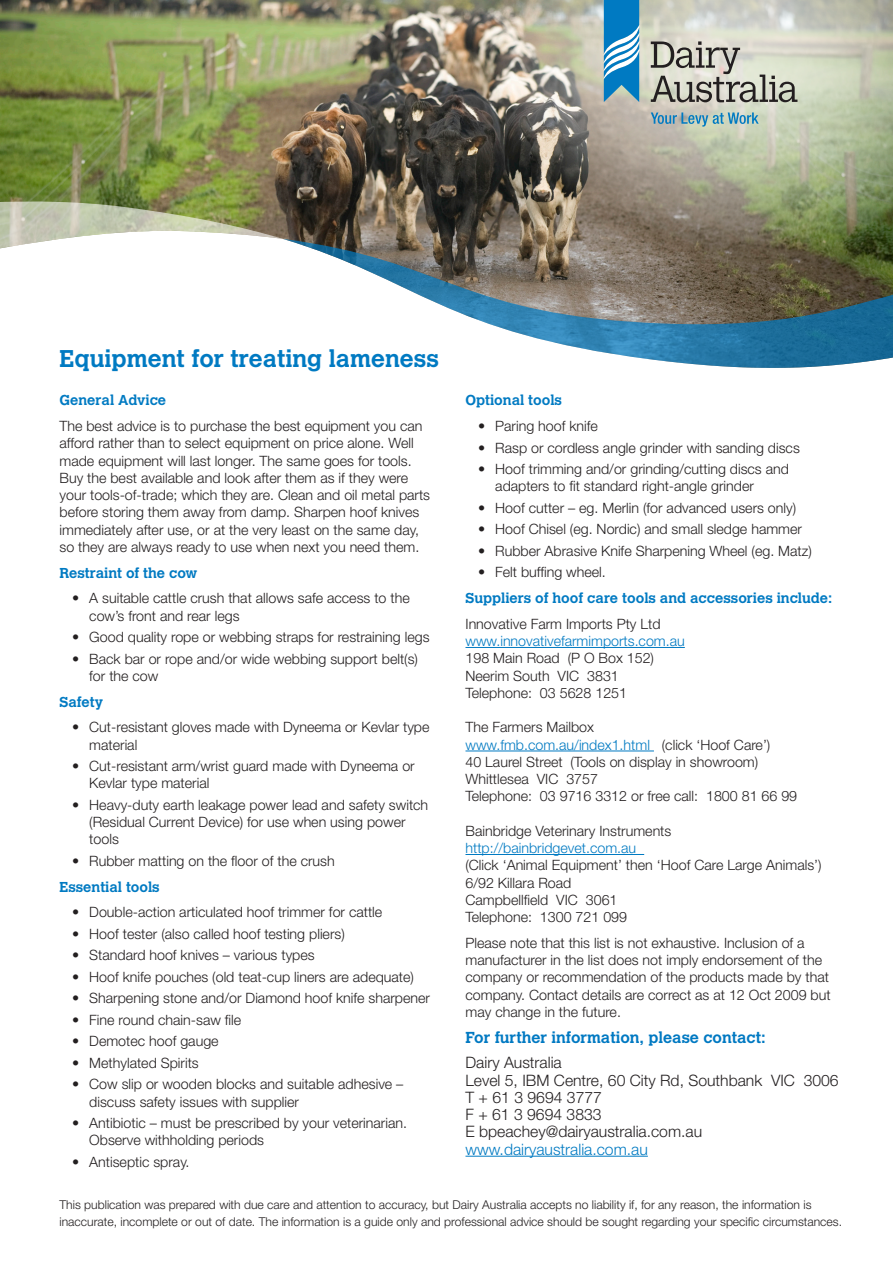
<style>
.page{position:relative;width:893px;height:1263px;background:#fff}
.page>*{position:absolute;margin:0;border:0;box-sizing:border-box;transform-origin:0 0}
.MAIN_HEADER{font:700 24px "Calvert MT Std";color:#007ac2}
.t1{font:300 15.75px "Helvetica Neue LT Std";color:#231f20}
.t2{font:700 15.75px "Calvert MT Std";color:#0079c2}
.t3{font:300 15.75px "Helvetica Neue LT Std";color:#007ac2}
.t4{font:300 14.25px/17.2px "Helvetica Neue LT Std";color:#231f20}
.t5{font:700 14.25px "Calvert MT Std";color:#007ac2}
.t6{font:300 14.25px "Helvetica Neue LT Std";color:#007ac2}
.t7{font:300 12.15px/17.2px "Helvetica Neue LT Std";color:#231f20}
.s1{color:#231f20}
</style>
<div class="page">
<img style="left:0;top:0;width:496px;height:239px">
<svg style="left:283px;top:239px;width:610px;height:129px"></svg>
<svg style="left:0;top:200px;width:283px;height:49px"></svg>
<img style="left:496px;top:0;width:397px;height:250px">
<hr style="left:465px;top:647px;width:220px;height:1px;background:#007ac2">
<hr style="left:465px;top:751px;width:189px;height:1px;background:#007ac2">
<hr style="left:465px;top:854px;width:179px;height:1px;background:#007ac2">
<hr style="left:465px;top:1156px;width:183px;height:1px;background:#007ac2">
<svg style="left:651px;top:41px;width:146px;height:61px;background:#b4b4a9"></svg>
<svg style="left:604px;top:0;width:35px;height:102px;background:#3c96ca"></svg>
<svg style="left:651px;top:112px;width:108px;height:15px;background:#93b5bc"></svg>
<p class="MAIN_HEADER" style="left:60px;top:343px;width:381px">Equipment for treating lameness</p>
<p class="t5" style="left:60px;top:391px;width:108px">General Advice</p>
<p class="t4" style="left:60px;top:417px;width:372px">The best advice is to purchase the best equipment you can afford rather than to select equipment on price alone. Well made equipment will last longer. The same goes for tools.<br>Buy the best available and look after them as if they were your tools-of-trade; which they are. Clean and oil metal parts before storing them away from damp. Sharpen hoof knives immediately after use, or at the very least on the same day, so they are always ready to use when next you need them.</p>
<p class="t5" style="left:60px;top:563px;width:139px">Restraint of the cow</p>
<p class="t4" style="left:89px;top:589px;width:322px;text-indent:-17px">• A suitable cattle crush that allows safe access to the cow’s front and rear legs</p>
<p class="t4" style="left:72px;top:628px;width:359px">• Good quality rope or webbing straps for restraining legs</p>
<p class="t4" style="left:89px;top:649px;width:330px;text-indent:-17px">• Back bar or rope and/or wide webbing support belt(s) for the cow</p>
<p class="t5" style="left:60px;top:692px;width:45px">Safety</p>
<p class="t4" style="left:89px;top:718px;width:342px;text-indent:-17px">• Cut-resistant gloves made with Dyneema or Kevlar type material</p>
<p class="t4" style="left:89px;top:757px;width:327px;text-indent:-17px">• Cut-resistant arm/wrist guard made with Dyneema or<br>Kevlar type material</p>
<p class="t4" style="left:89px;top:796px;width:340px;text-indent:-17px">• Heavy-duty earth leakage power lead and safety switch (Residual Current Device) for use when using power tools</p>
<p class="t4" style="left:72px;top:852px;width:264px">• Rubber matting on the floor of the crush</p>
<p class="t5" style="left:60px;top:877px;width:102px">Essential tools</p>
<p class="t4" style="left:72px;top:903px;width:311px">• Double-action articulated hoof trimmer for cattle</p>
<p class="t4" style="left:72px;top:925px;width:274px">• Hoof tester (also called hoof testing pliers)</p>
<p class="t4" style="left:72px;top:946px;width:244px">• Standard hoof knives – various types</p>
<p class="t4" style="left:72px;top:968px;width:343px">• Hoof knife pouches (old teat-cup liners are adequate)</p>
<p class="t4" style="left:72px;top:989px;width:359px">• Sharpening stone and/or Diamond hoof knife sharpener</p>
<p class="t4" style="left:72px;top:1011px;width:171px">• Fine round chain-saw file</p>
<p class="t4" style="left:72px;top:1032px;width:148px">• Demotec hoof gauge</p>
<p class="t4" style="left:72px;top:1054px;width:128px">• Methylated Spirits</p>
<p class="t4" style="left:89px;top:1075px;width:316px;text-indent:-17px">• Cow slip or wooden blocks and suitable adhesive – discuss safety issues with supplier</p>
<p class="t4" style="left:89px;top:1114px;width:319px;text-indent:-17px">• Antibiotic – must be prescribed by your veterinarian.<br>Observe withholding periods</p>
<p class="t4" style="left:72px;top:1153px;width:119px">• Antiseptic spray.</p>
<p class="t5" style="left:465px;top:391px;width:98px">Optional tools</p>
<p class="t4" style="left:478px;top:417px;width:121px">• Paring hoof knife</p>
<p class="t4" style="left:478px;top:438px;width:323px">• Rasp or cordless angle grinder with sanding discs</p>
<p class="t4" style="left:495px;top:460px;width:295px;text-indent:-17px">• Hoof trimming and/or grinding/cutting discs and adapters to fit standard right-angle grinder</p>
<p class="t4" style="left:478px;top:499px;width:319px">• Hoof cutter – eg. Merlin (for advanced users only)</p>
<p class="t4" style="left:478px;top:520px;width:325px">• Hoof Chisel (eg. Nordic) and small sledge hammer</p>
<p class="t4" style="left:478px;top:542px;width:335px">• Rubber Abrasive Knife Sharpening Wheel (eg. Matz)</p>
<p class="t4" style="left:478px;top:563px;width:129px">• Felt buffing wheel.</p>
<p class="t5" style="left:465px;top:589px;width:368px">Suppliers of hoof care tools and accessories include:</p>
<p class="t4" style="left:465px;top:615px;width:197px">Innovative Farm Imports Pty Ltd</p>
<p class="t6" style="left:465px;top:632px;width:221px">www.innovativefarmimports.com.au</p>
<p class="t4" style="left:465px;top:649px;width:190px">198 Main Road (P O Box 152)</p>
<p class="t4" style="left:465px;top:666px;width:155px">Neerim South VIC 3831</p>
<p class="t4" style="left:465px;top:684px;width:163px">Telephone: 03 5628 1251</p>
<p class="t4" style="left:465px;top:718px;width:130px">The Farmers Mailbox</p>
<p class="t6" style="left:465px;top:736px;width:306px">www.fmb.com.au/index1.html <span class="s1">(click ‘Hoof Care’)</span></p>
<p class="t4" style="left:465px;top:753px;width:294px">40 Laurel Street (Tools on display in showroom)</p>
<p class="t4" style="left:465px;top:770px;width:134px">Whittlesea VIC 3757</p>
<p class="t4" style="left:465px;top:787px;width:333px">Telephone: 03 9716 3312 or free call: 1800 81 66 99</p>
<p class="t4" style="left:465px;top:822px;width:207px">Bainbridge Veterinary Instruments</p>
<p class="t6" style="left:465px;top:839px;width:172px">http://bainbridgevet.com.au</p>
<p class="t4" style="left:465px;top:856px;width:358px">(Click ‘Animal Equipment’ then ‘Hoof Care Large Animals’)</p>
<p class="t4" style="left:465px;top:873px;width:107px">6/92 Killara Road</p>
<p class="t4" style="left:465px;top:891px;width:154px">Campbellfield VIC 3061</p>
<p class="t4" style="left:465px;top:908px;width:163px">Telephone: 1300 721 099</p>
<p class="t4" style="left:465px;top:934px;width:367px">Please note that this list is not exhaustive. Inclusion of a manufacturer in the list does not imply endorsement of the company or recommendation of the products made by that company. Contact details are correct as at 12 Oct 2009 but may change in the future.</p>
<p class="t2" style="left:465px;top:1027px;width:302px">For further information, please contact:</p>
<p class="t1" style="left:465px;top:1053px;width:98px">Dairy Australia</p>
<p class="t1" style="left:465px;top:1070px;width:375px">Level 5, IBM Centre, 60 City Rd, Southbank VIC 3006</p>
<p class="t1" style="left:465px;top:1087px;width:138px">T + 61 3 9694 3777</p>
<p class="t1" style="left:465px;top:1105px;width:138px">F + 61 3 9694 3833</p>
<p class="t1" style="left:465px;top:1122px;width:238px">E bpeachey@dairyaustralia.com.au</p>
<p class="t3" style="left:465px;top:1139px;width:184px">www.dairyaustralia.com.au</p>
<p class="t7" style="left:60px;top:1195px;width:784px">This publication was prepared with due care and attention to accuracy, but Dairy Australia accepts no liability if, for any reason, the information is inaccurate, incomplete or out of date. The information is a guide only and professional advice should be sought regarding your specific circumstances.</p>
</div>
